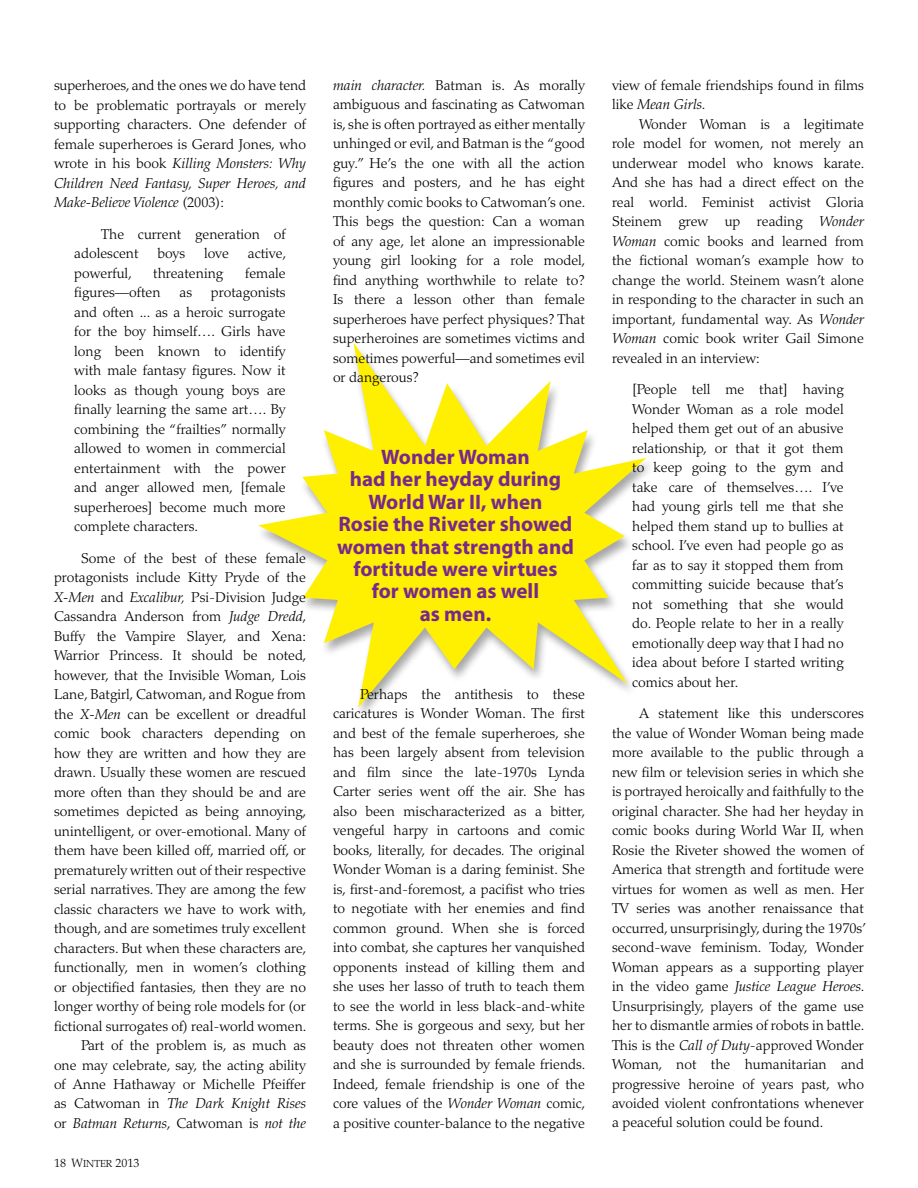
<style>
.page{position:relative;width:918px;height:1188px;background:#fff}
.page>*{position:absolute;margin:0;border:0;box-sizing:border-box;transform-origin:0 0}
.t1{font:700 21px/22.5px "Myriad Pro";color:#78288b;text-align:center}
.t2{font:300 14.25px/19.5px "Palatino";color:#000}
.t3{font:12px "Palatino Light SC850";color:#000}
.s1{font-style:italic}
.s2{font-size:10.2px}
</style>
<div class="page">
<svg style="left:258px;top:342px;width:389px;height:366px"></svg>
<p class="t2" style="left:54px;top:76px;width:254px;text-align:justify">superheroes, and the ones we do have tend to be problematic portrayals or merely supporting characters. One defender of female superheroes is Gerard Jones, who wrote in his book <span class="s1">Killing Monsters: Why Children Need Fantasy, Super Heroes, and Make-Believe Violence</span> (2003):</p>
<p class="t2" style="left:74px;top:224px;width:213px;text-indent:27px">The current generation of adolescent</p>
<p class="t2" style="left:158px;top:244px;width:29px">boys</p>
<p class="t2" style="left:204px;top:244px;width:26px">love</p>
<p class="t2" style="left:248px;top:244px;width:40px">active,</p>
<p class="t2" style="left:74px;top:263px;width:59px">powerful,</p>
<p class="t2" style="left:153px;top:263px;width:72px">threatening</p>
<p class="t2" style="left:245px;top:263px;width:42px">female</p>
<p class="t2" style="left:74px;top:283px;width:88px">figures—often</p>
<p class="t2" style="left:179px;top:283px;width:14px">as</p>
<p class="t2" style="left:74px;top:283px;width:213px;text-indent:137px">protagonists and often ... as a heroic surrogate for the boy himself…. Girls have long been known to<br>with male fantasy figures. Now it looks as though young boys are finally learning the same art…. By combining the “frailties” normally allowed to women in commercial entertainment with the<br>and anger allowed men, [female superheroes] become much more complete characters.</p>
<p class="t2" style="left:54px;top:548px;width:254px;text-indent:27px">Some of the best of these female protagonists include Kitty Pryde of the <span class="s1">X-Men</span> and <span class="s1">Excalibur,</span> Psi-Division Judge Cassandra Anderson from <span class="s1">Judge Dredd</span>, Buffy the Vampire Slayer,<br>Warrior Princess. It should be noted, however, that the Invisible Woman, Lois Lane, Batgirl, Catwoman, and Rogue from the <span class="s1">X-Men</span> can be excellent or dreadful comic book characters depending on how they are written and how they are drawn. Usually these women are rescued more often than they should be and are sometimes depicted as being annoying, unintelligent, or over-emotional. Many of them have been killed off, married off, or prematurely written out of their respective serial narratives. They are among the few classic characters we have to work with, though, and are sometimes truly excellent characters. But when these characters are, functionally, men in women’s clothing or objectified fantasies, then they are no longer worthy of being role models for (or fictional surrogates of) real-world women.</p>
<p class="t2" style="left:54px;top:1036px;width:254px;text-align:justify;text-indent:27px">Part of the problem is, as much as one may celebrate, say, the acting ability of Anne Hathaway or Michelle Pfeiffer as Catwoman in <span class="s1">The Dark Knight Rises </span>or <span class="s1">Batman Returns</span>, Catwoman is <span class="s1">not the</span></p>
<p class="t2" style="left:240px;top:341px;width:47px">identify</p>
<p class="t2" style="left:247px;top:458px;width:40px">power</p>
<p class="t2" style="left:238px;top:626px;width:70px">and Xena:</p>
<p class="t3" style="left:54px;top:1156px;width:87px">18 W<span class="s2">INTER</span> 2013</p>
<p class="t2" style="left:333px;top:76px;width:254px;text-align:justify"><span class="s1">main character.</span> Batman is. As morally ambiguous and fascinating as Catwoman is, she is often portrayed as either mentally unhinged or evil, and Batman is the “good guy.” He’s the one with all the action figures and posters, and he has eight monthly comic books to Catwoman’s one.<br>This begs the question: Can a woman of any age, let alone an impressionable young girl looking for a role model, find anything worthwhile to relate to?<br>Is there a lesson other than female superheroes have perfect physiques? That superheroines are sometimes victims and</p>
<p class="t2" style="left:333px;top:349px;width:253px">sometimes powerful—and sometimes evil or dangerous?</p>
<p class="t1" style="left:337px;top:446px;width:238px">Wonder Woman<br>had her heyday during<br>World War II, when<br>Rosie the Riveter showed women that strength and fortitude were virtues<br>for women as well<br>as men.</p>
<p class="t2" style="left:360px;top:685px;width:226px">Perhaps the antithesis to these</p>
<p class="t2" style="left:333px;top:704px;width:254px;text-align:justify">caricatures is Wonder Woman. The first and best of the female superheroes, she has been largely absent from television and film since the late-1970s Lynda Carter series went off the air. She has also been mischaracterized as a bitter, vengeful harpy in cartoons and comic books, literally, for decades<span class="s1">.</span> The original Wonder Woman is a daring feminist. She is, first-and-foremost, a pacifist who tries to negotiate with her enemies and find common ground. When she is forced into combat, she captures her vanquished opponents instead of killing them and she uses her lasso of truth to teach them to see the world in less black-and-white terms. She is gorgeous and sexy, but her beauty does not threaten other women and she is surrounded by female friends.<br>Indeed, female friendship is one of the core values of the <span class="s1">Wonder Woman</span> comic, a positive counter-balance to the negative</p>
<p class="t2" style="left:612px;top:75px;width:254px">view of female friendships found in films like <span class="s1">Mean Girls</span>.</p>
<p class="t2" style="left:612px;top:114px;width:254px;text-align:justify;text-indent:27px">Wonder Woman is a legitimate role model for women, not merely an underwear model who knows karate.<br>And she has had a direct effect on the real world. Feminist activist Gloria Steinem grew up reading <span class="s1">Wonder Woman</span> comic books and learned from the fictional woman’s example how to change the world. Steinem wasn’t alone in responding to the character in such an important, fundamental way. As <span class="s1">Wonder Woman</span> comic book writer Gail Simone revealed in an interview:</p>
<p class="t2" style="left:632px;top:380px;width:213px">[People tell me that] having</p>
<p class="t2" style="left:632px;top:399px;width:213px">Wonder Woman as a role model</p>
<p class="t2" style="left:632px;top:419px;width:213px">helped them get out of an abusive</p>
<p class="t2" style="left:632px;top:438px;width:213px">relationship, or that it got them</p>
<p class="t2" style="left:654px;top:458px;width:192px">keep going to the gym and</p>
<p class="t2" style="left:669px;top:477px;width:177px">care of themselves…. I’ve</p>
<p class="t2" style="left:632px;top:497px;width:213px">had young girls tell me that she</p>
<p class="t2" style="left:632px;top:516px;width:213px">helped them stand up to bullies at</p>
<p class="t2" style="left:632px;top:536px;width:213px">school. I’ve even had people go as</p>
<p class="t2" style="left:632px;top:555px;width:213px">far as to say it stopped them from</p>
<p class="t2" style="left:632px;top:575px;width:213px">committing suicide because that’s</p>
<p class="t2" style="left:632px;top:594px;width:213px">not something that she would</p>
<p class="t2" style="left:632px;top:614px;width:213px">do. People relate to her in a really</p>
<p class="t2" style="left:632px;top:633px;width:213px">emotionally deep way that I had no</p>
<p class="t2" style="left:632px;top:653px;width:213px">idea about before I started writing</p>
<p class="t2" style="left:632px;top:672px;width:108px">comics about her.</p>
<p class="t2" style="left:612px;top:704px;width:256px;text-indent:27px">A statement like this underscores the value of Wonder Woman being made more available to the public through a new film or television series in which she is portrayed heroically and faithfully to the original character. She had her heyday in comic books during World War II, when Rosie the Riveter showed the women of America that strength and fortitude were virtues for women as well as men. Her TV series was another renaissance that occurred, unsurprisingly, during the 1970s’ second-wave feminism. Today, Wonder Woman appears as a supporting player in the video game <span class="s1">Justice League Heroes</span>.<br>Unsurprisingly, players of the game use her to dismantle armies of robots in battle.<br>This is the <span class="s1">Call of Duty</span>-approved Wonder Woman, not the humanitarian and progressive heroine of years past, who avoided violent confrontations whenever a peaceful solution could be found.</p>
<p class="t2" style="left:632px;top:458px;width:27px">to take</p>
</div>
